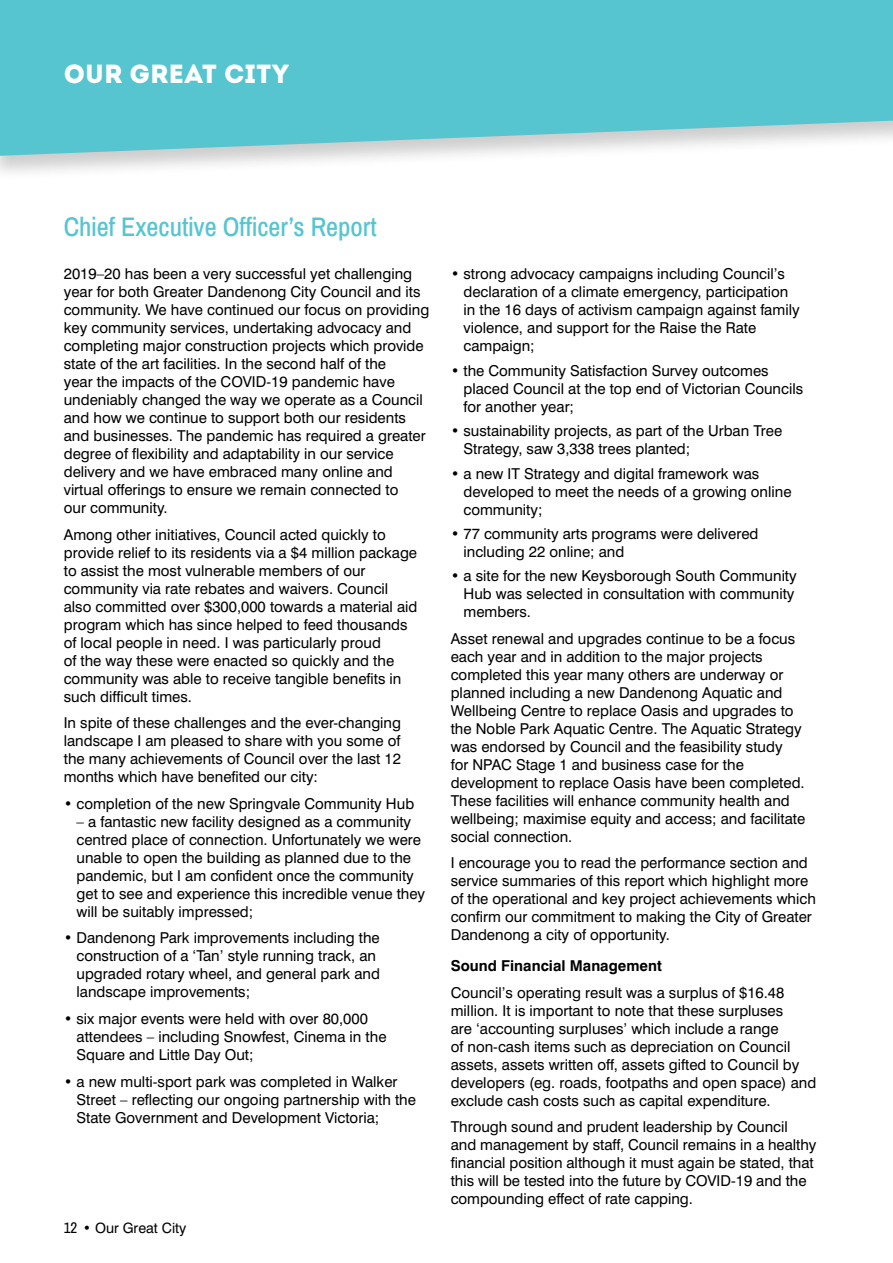
<style>
.page{position:relative;width:893px;height:1263px;background:#fff}
.page>*{position:absolute;margin:0;border:0;box-sizing:border-box;transform-origin:0 0}
.t1{font:500 26.25px "Archivo Narrow";color:#56c5d0}
.t2{font:26.25px "Intro";color:#fff}
.t3{font:15px/18px "Swiss 721 BT";color:#000}
.t4{font:700 15px "Swiss 721 BT";color:#000}
.t5{font:14.25px "Swiss 721 BT";color:#000}
.s1{font-family:"Archivo Narrow";font-size:15px}
</style>
<div class="page">
<div style="left:0;top:0;width:893px;height:182px;background:#000;opacity:.2"></div>
<svg style="left:0;top:0;width:893px;height:156px;fill:#56c5d0"></svg>
<h1 class="t2" style="left:64px;top:59px;width:227px">OUR GREAT CITY</h1>
<h1 class="t1" style="left:64px;top:211px;width:314px">Chief Executive Officer’s Report</h1>
<p class="t3" style="left:64px;top:265px;width:367px">2019–20 has been a very successful yet challenging year for both Greater Dandenong City Council and its community. We have continued our focus on providing key community services, undertaking advocacy and completing major construction projects which provide state of the art facilities. In the second half of the<br>year the impacts of the COVID-19 pandemic have undeniably changed the way we operate as a Council and how we continue to support both our residents and businesses. The pandemic has required a greater degree of flexibility and adaptability in our service delivery and we have embraced many online and virtual offerings to ensure we remain connected to<br>our community.</p>
<p class="t3" style="left:64px;top:525px;width:355px">Among other initiatives, Council acted quickly to provide relief to its residents via a $4 million package to assist the most vulnerable members of our community via rate rebates and waivers. Council also committed over $300,000 towards a material aid program which has since helped to feed thousands of local people in need. I was particularly proud<br>of the way these were enacted so quickly and the community was able to receive tangible benefits in such difficult times.</p>
<p class="t3" style="left:64px;top:714px;width:339px;text-align:justify">In spite of these challenges and the ever-changing landscape I am pleased to share with you some of the many achievements of Council over the last 12 months which have benefited our city:</p>
<p class="t3" style="left:64px;top:794px;width:352px">• completion of the new Springvale Community Hub</p>
<p class="t3" style="left:77px;top:812px;width:350px">– a fantastic new facility designed as a community centred place of connection. Unfortunately we were unable to open the building as planned due to the pandemic, but I am confident once the community get to see and experience this incredible venue they will be suitably impressed;</p>
<p class="t3" style="left:77px;top:929px;width:305px;text-indent:-13px">• Dandenong Park improvements including the construction of a ‘Tan’ style running track, an upgraded rotary wheel, and general park and landscape improvements;</p>
<p class="t3" style="left:77px;top:1009px;width:311px;text-indent:-13px">• six major events were held with over 80,000 attendees – including Snowfest, Cinema in the<br>Square and Little Day Out;</p>
<p class="t3" style="left:77px;top:1072px;width:341px;text-indent:-13px">• a new multi-sport park was completed in Walker<br>Street – reflecting our ongoing partnership with the<br>State Government and Development Victoria;</p>
<p class="t5" style="left:64px;top:1219px;width:124px"><span class="s1">12</span> • Our Great City</p>
<p class="t3" style="left:463px;top:265px;width:338px;text-indent:-13px">• strong advocacy campaigns including Council’s declaration of a climate emergency, participation in the 16 days of activism campaign against family violence, and support for the Raise the Rate campaign;</p>
<p class="t3" style="left:463px;top:361px;width:341px;text-indent:-13px">• the Community Satisfaction Survey outcomes placed Council at the top end of Victorian Councils for another year;</p>
<p class="t3" style="left:463px;top:422px;width:320px;text-indent:-13px">• sustainability projects, as part of the Urban Tree<br>Strategy, saw 3,338 trees planted;</p>
<p class="t3" style="left:463px;top:464px;width:330px;text-indent:-13px">• a new IT Strategy and digital framework was developed to meet the needs of a growing online community;</p>
<p class="t3" style="left:463px;top:524px;width:296px;text-indent:-13px">• 77 community arts programs were delivered including 22 online; and</p>
<p class="t3" style="left:463px;top:567px;width:335px;text-indent:-13px">• a site for the new Keysborough South Community<br>Hub was selected in consultation with community members.</p>
<p class="t3" style="left:451px;top:629px;width:356px">Asset renewal and upgrades continue to be a focus each year and in addition to the major projects completed this year many others are underway or planned including a new Dandenong Aquatic and Wellbeing Centre to replace Oasis and upgrades to the Noble Park Aquatic Centre. The Aquatic Strategy was endorsed by Council and the feasibility study<br>for NPAC Stage 1 and business case for the development to replace Oasis have been completed.<br>These facilities will enhance community health and wellbeing; maximise equity and access; and facilitate social connection.</p>
<p class="t3" style="left:451px;top:854px;width:367px">I encourage you to read the performance section and service summaries of this report which highlight more of the operational and key project achievements which confirm our commitment to making the City of Greater Dandenong a city of opportunity.</p>
<p class="t4" style="left:451px;top:956px;width:213px">Sound Financial Management</p>
<p class="t3" style="left:451px;top:983px;width:367px">Council’s operating result was a surplus of $16.48 million. It is important to note that these surpluses<br>are ‘accounting surpluses’ which include a range<br>of non-cash items such as depreciation on Council assets, assets written off, assets gifted to Council by developers (eg. roads, footpaths and open space) and exclude cash costs such as capital expenditure.</p>
<p class="t3" style="left:451px;top:1118px;width:367px">Through sound and prudent leadership by Council and management by staff, Council remains in a healthy financial position although it must again be stated, that this will be tested into the future by COVID-19 and the compounding effect of rate capping.</p>
</div>
